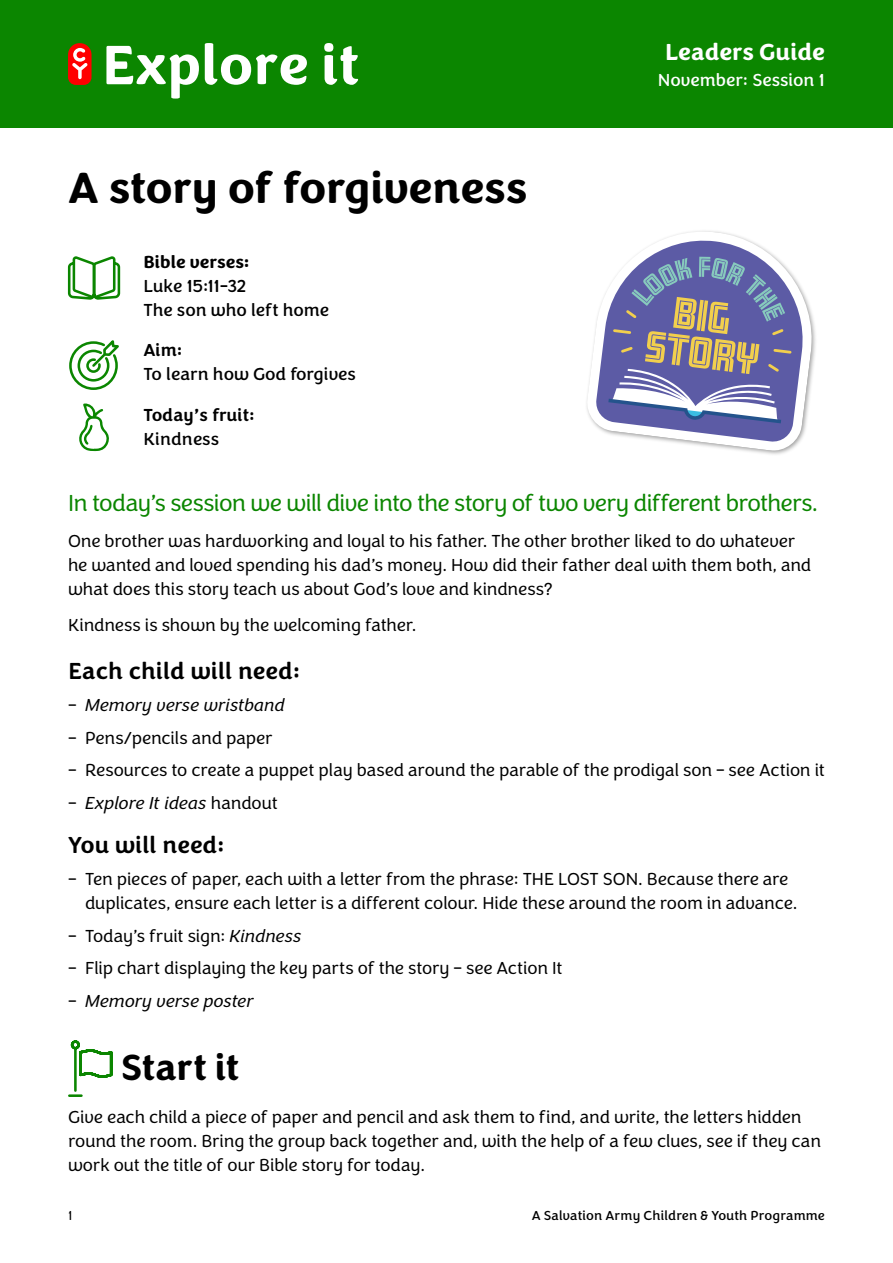
<style>
.page{position:relative;width:893px;height:1263px;background:#fff}
.page>*{position:absolute;margin:0;border:0;box-sizing:border-box;transform-origin:0 0}
.t1{font:700 45px "Congenial";letter-spacing:-.01em;color:#000}
.H2{font:700 37.5px "Congenial";letter-spacing:-.01em;color:#000}
.Intro{font:300 24px "Congenial";letter-spacing:-.03em;color:#0b8600}
.H3{font:500 24px "Congenial";color:#000}
.t2{font:700 24px "Congenial";color:#fff}
.Body_-_Standard{font:300 18px/24px "Congenial";letter-spacing:-.01em;color:#000}
.t3{font:italic 300 18px "Congenial";letter-spacing:-.01em;color:#000}
.Body_-_Standard-2{font:18px "Congenial";color:#000}
.t4{font:18px "Congenial";color:#fff}
.Section{font:500 18px "Congenial";letter-spacing:-.005em;color:#000}
.Section-2{font:700 18px "Congenial";letter-spacing:.005em;color:#000}
.t5{font:13.5px "Congenial";letter-spacing:.005em;color:#000}
.t6{font:300 13.5px "Congenial";color:#000}
.s1{font-style:normal}
.s2{font-style:italic}
</style>
<div class="page">
<div style="left:0;top:0;width:893px;height:128px;background:#0b8600"></div>
<svg style="left:68px;top:43px;width:24px;height:42px"></svg>
<svg style="left:106px;top:46px;width:93px;height:53px"></svg>
<svg style="left:205px;top:43px;width:102px;height:42px"></svg>
<svg style="left:324px;top:43px;width:34px;height:42px"></svg>
<svg style="left:69px;top:340px;width:50px;height:50px"></svg>
<svg style="left:67px;top:257px;width:54px;height:43px"></svg>
<svg style="left:68px;top:1040px;width:45px;height:57px"></svg>
<svg style="left:590px;top:231px;width:223px;height:223px"></svg>
<svg style="left:608px;top:257px;width:185px;height:166px;background:#8383a8"></svg>
<svg style="left:79px;top:403px;width:30px;height:48px"></svg>
<h1 class="t1" style="left:68px;top:159px;width:461px">A story of forgiveness</h1>
<p class="Section-2" style="left:144px;top:251px;width:108px">Bible verses:</p>
<p class="Body_-_Standard-2" style="left:144px;top:275px;width:104px">Luke 15:11-32</p>
<p class="Body_-_Standard-2" style="left:144px;top:299px;width:187px">The son who left home</p>
<p class="Section" style="left:144px;top:339px;width:41px">Aim:</p>
<p class="Body_-_Standard-2" style="left:144px;top:364px;width:214px">To learn how God forgives</p>
<p class="Section" style="left:144px;top:404px;width:113px">Today’s fruit:</p>
<p class="Body_-_Standard-2" style="left:144px;top:428px;width:77px">Kindness</p>
<h3 class="t2" style="left:665px;top:37px;width:161px">Leaders Guide</h3>
<p class="t4" style="left:658px;top:69px;width:169px">November: Session 1</p>
<p class="Intro" style="left:68px;top:489px;width:752px">In today’s session we will dive into the story of two very different brothers.</p>
<p class="Body_-_Standard" style="left:68px;top:530px;width:745px">One brother was hardworking and loyal to his father. The other brother liked to do whatever he wanted and loved spending his dad’s money. How did their father deal with them both, and what does this story teach us about God’s love and kindness?</p>
<p class="Body_-_Standard" style="left:68px;top:614px;width:350px">Kindness is shown by the welcoming father.</p>
<h2 class="H3" style="left:68px;top:656px;width:234px">Each child will need:</h2>
<p class="t3" style="left:68px;top:695px;width:219px"><span class="s1">–</span> Memory verse wristband</p>
<p class="Body_-_Standard" style="left:68px;top:726px;width:206px">– Pens/pencils and paper</p>
<p class="Body_-_Standard" style="left:68px;top:759px;width:758px">– Resources to create a puppet play based around the parable of the prodigal son – see Action it</p>
<p class="t3" style="left:68px;top:792px;width:211px"><span class="s1">–</span> Explore It ideas <span class="s1">handout</span></p>
<h2 class="H3" style="left:68px;top:830px;width:158px">You will need:</h2>
<p class="Body_-_Standard" style="left:85px;top:868px;width:714px;text-indent:-17px">– Ten pieces of paper, each with a letter from the phrase: THE LOST SON. Because there are duplicates, ensure each letter is a different colour. Hide these around the room in advance.</p>
<p class="Body_-_Standard" style="left:68px;top:924px;width:235px">– Today’s fruit sign: <span class="s2">Kindness</span></p>
<p class="Body_-_Standard" style="left:68px;top:957px;width:496px">– Flip chart displaying the key parts of the story – see Action It</p>
<p class="t3" style="left:68px;top:990px;width:187px"><span class="s1">–</span> Memory verse poster</p>
<h3 class="H2" style="left:121px;top:1044px;width:120px">Start it</h3>
<p class="Body_-_Standard" style="left:68px;top:1106px;width:755px">Give each child a piece of paper and pencil and ask them to find, and write, the letters hidden round the room. Bring the group back together and, with the help of a few clues, see if they can work out the title of our Bible story for today.</p>
<p class="t6" style="left:68px;top:1208px;width:6px">1</p>
<p class="t5" style="left:532px;top:1207px;width:295px">A Salvation Army Children &amp; Youth Programme</p>
</div>
